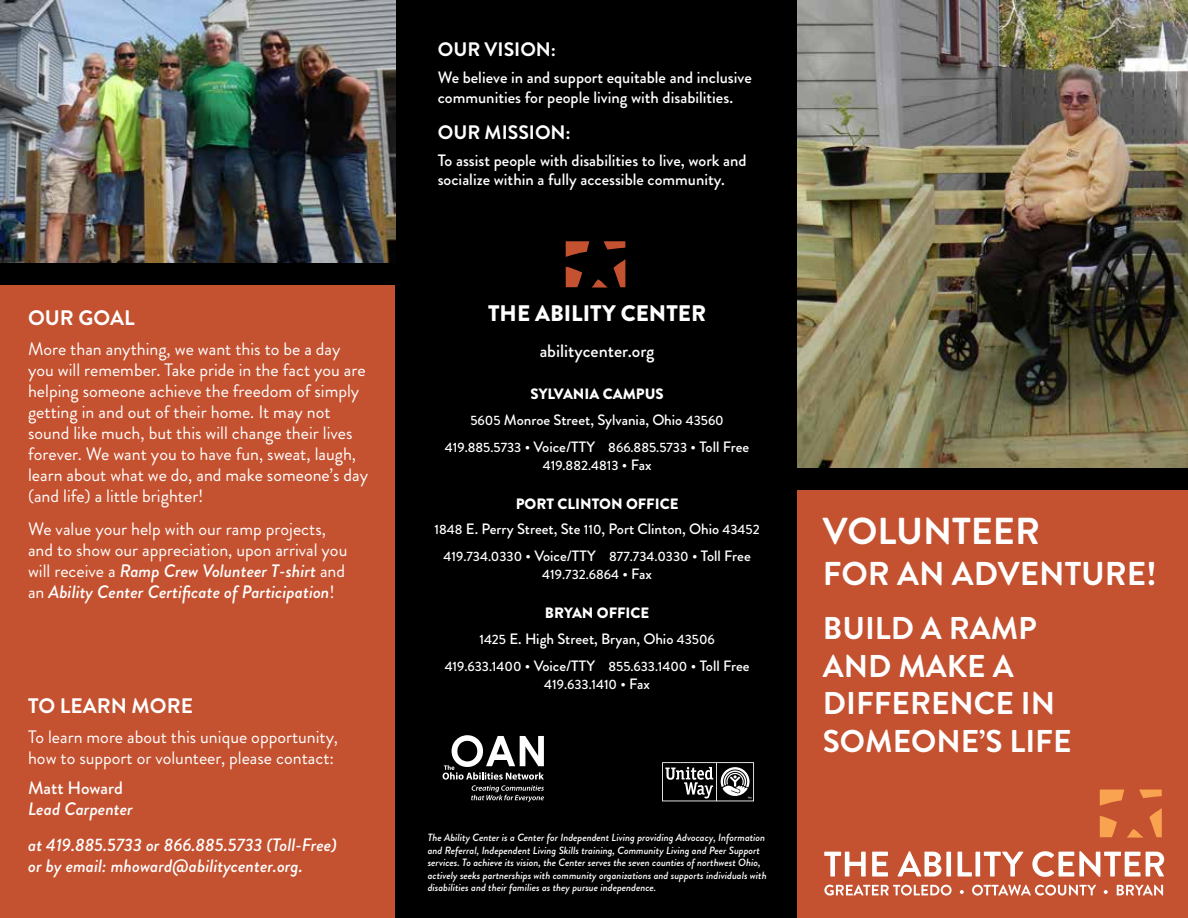
<style>
.page{position:relative;width:1188px;height:918px;background:#fff}
.page>*{position:absolute;margin:0;border:0;box-sizing:border-box;transform-origin:0 0}
.t1{font:700 37.5px "Brandon Grotesque";color:#fff}
.t2{font:700 33px "Brandon Grotesque";color:#fff}
.t3{font:700 31.5px/37.8px "Brandon Grotesque";color:#fff}
.t4{font:900 22.5px "Brandon Grotesque";color:#fff}
.t5{font:700 21px "Brandon Grotesque";color:#fff}
.t6{font:700 19.5px "Brandon Grotesque";color:#fff}
.t7{font:18px/21px "Brandon Grotesque";color:#fff}
.t8{font:italic 500 18px/36px "Brandon Grotesque";color:#fff}
.t9{font:500 18px "Brandon Grotesque";color:#fff}
.t10{font:500 16.5px/19.8px "Brandon Grotesque";color:#fff}
.t11{font:500 15px/25.5px "Brandon Grotesque";color:#fff;text-align:center}
.t12{font:500 13.5px/18px "Brandon Grotesque";color:#fff;text-align:center}
.t13{font:italic 500 10.5px/12.6px "Brandon Grotesque";color:#fff}
.s1{font-weight:500;font-style:italic}
.s2{font-weight:900}
.s3{font-size:13.5px}
.s4{font-size:15px}
</style>
<div class="page">
<div style="left:793px;top:0;width:395px;height:918px;background:#c45130"></div>
<div style="left:793px;top:0;width:395px;height:489px;background:#000"></div>
<div style="left:0;top:0;width:396px;height:918px;background:#c45130"></div>
<div style="left:0;top:0;width:396px;height:284px;background:#000"></div>
<img style="left:797px;top:0;width:391px;height:468px">
<div style="left:395px;top:0;width:402px;height:918px;background:#000"></div>
<svg style="left:566px;top:241px;width:59px;height:47px"></svg>
<svg style="left:662px;top:762px;width:92px;height:39px"></svg>
<svg style="left:443px;top:735px;width:101px;height:67px"></svg>
<img style="left:0;top:0;width:395px;height:262px">
<svg style="left:824px;top:852px;width:42px;height:25px"></svg>
<svg style="left:872px;top:852px;width:16px;height:25px"></svg>
<svg style="left:897px;top:851px;width:45px;height:26px"></svg>
<div style="left:946px;top:852px;width:5px;height:25px;background:#fff"></div>
<svg style="left:958px;top:852px;width:14px;height:25px"></svg>
<div style="left:975px;top:852px;width:5px;height:25px;background:#fff"></div>
<svg style="left:984px;top:852px;width:39px;height:25px"></svg>
<svg style="left:1032px;top:851px;width:132px;height:26px"></svg>
<svg style="left:824px;top:885px;width:128px;height:11px"></svg>
<svg style="left:960px;top:890px;width:4px;height:4px"></svg>
<svg style="left:972px;top:885px;width:124px;height:11px"></svg>
<svg style="left:1104px;top:890px;width:4px;height:4px"></svg>
<svg style="left:1117px;top:885px;width:46px;height:11px"></svg>
<svg style="left:1100px;top:816px;width:17px;height:21px"></svg>
<svg style="left:1127px;top:829px;width:16px;height:9px"></svg>
<svg style="left:1149px;top:808px;width:13px;height:29px"></svg>
<svg style="left:1100px;top:790px;width:24px;height:16px"></svg>
<svg style="left:1139px;top:790px;width:23px;height:8px"></svg>
<p class="t5" style="left:28px;top:303px;width:108px">OUR GOAL</p>
<p class="t7" style="left:28px;top:338px;width:342px">More than anything, we want this to be a day you will remember. Take pride in the fact you are helping someone achieve the freedom of simply getting in and out of their home. It may not sound like much, but this will change their lives forever. We want you to have fun, sweat, laugh, learn about what we do, and make someone’s day (and life) a little brighter!</p>
<p class="t7" style="left:28px;top:518px;width:321px">We value your help with our ramp projects, and to show our appreciation, upon arrival you will receive a <span class="s1">Ramp Crew Volunteer T-shirt</span> and an <span class="s1">Ability Center Certificate of Participation</span>!</p>
<p class="t5" style="left:28px;top:691px;width:167px">TO LEARN MORE</p>
<p class="t7" style="left:28px;top:727px;width:312px">To learn more about this unique opportunity, how to support or volunteer, please contact:</p>
<p class="t9" style="left:28px;top:776px;width:96px">Matt Howard</p>
<p class="t8" style="left:28px;top:791px;width:310px">Lead Carpenter<br>at 419.885.5733 or 866.885.5733 (Toll-Free)</p>
<p class="t8" style="left:28px;top:848px;width:276px">or by email: mhoward@abilitycenter.org.</p>
<p class="t6" style="left:438px;top:35px;width:120px">OUR VISION:</p>
<p class="t10" style="left:438px;top:67px;width:316px">We believe in and support equitable and inclusive communities for people living with disabilities.</p>
<p class="t6" style="left:438px;top:118px;width:135px">OUR MISSION:</p>
<p class="t10" style="left:438px;top:150px;width:310px">To assist people with disabilities to live, work and socialize within a fully accessible community.</p>
<p class="t4" style="left:488px;top:298px;width:219px">THE ABILITY CENTER</p>
<p class="t9" style="left:540px;top:339px;width:116px">abilitycenter.org</p>
<p class="t11" style="left:470px;top:382px;width:255px"><span class="s2">SYLVANIA CAMPUS<br></span><span class="s3">5605</span> Monroe Street, Sylvania, Ohio <span class="s3">43560</span></p>
<p class="t12" style="left:445px;top:438px;width:306px">419.885.5733 <span class="s4">• Voice/TTY</span> 866.885.5733 <span class="s4">• Toll Free<br></span>419.882.4813 <span class="s4">• Fax</span></p>
<p class="t11" style="left:435px;top:491px;width:327px"><span class="s2">PORT CLINTON OFFICE<br></span><span class="s3">1848</span> E. Perry Street, Ste <span class="s3">110</span>, Port Clinton, Ohio <span class="s3">43452</span></p>
<p class="t12" style="left:443px;top:548px;width:309px">419.734.0330 <span class="s4">• Voice/TTY</span> 877.734.0330 <span class="s4">• Toll Free<br></span>419.732.6864 <span class="s4">• Fax</span></p>
<p class="t11" style="left:479px;top:601px;width:237px"><span class="s2">BRYAN OFFICE<br></span><span class="s3">1425</span> E. High Street, Bryan, Ohio <span class="s3">43506</span></p>
<p class="t12" style="left:445px;top:657px;width:306px">419.633.1400 <span class="s4">• Voice/TTY</span> 855.633.1400 <span class="s4">• Toll Free<br></span>419.633.1410 <span class="s4">• Fax</span></p>
<p class="t13" style="left:428px;top:831px;width:340px">The Ability Center is a Center for Independent Living providing Advocacy, Information and Referral, Independent Living Skills training, Community Living and Peer Support services. To achieve its vision, the Center serves the seven counties of northwest Ohio, actively seeks partnerships with community organizations and supports individuals with disabilities and their families as they pursue independence.</p>
<h1 class="t1" style="left:823px;top:505px;width:219px">VOLUNTEER</h1>
<h2 class="t2" style="left:823px;top:550px;width:335px">FOR AN ADVENTURE!</h2>
<h3 class="t3" style="left:823px;top:609px;width:250px">BUILD A RAMP<br>AND MAKE A<br>DIFFERENCE IN<br>SOMEONE’S LIFE</h3>
</div>
